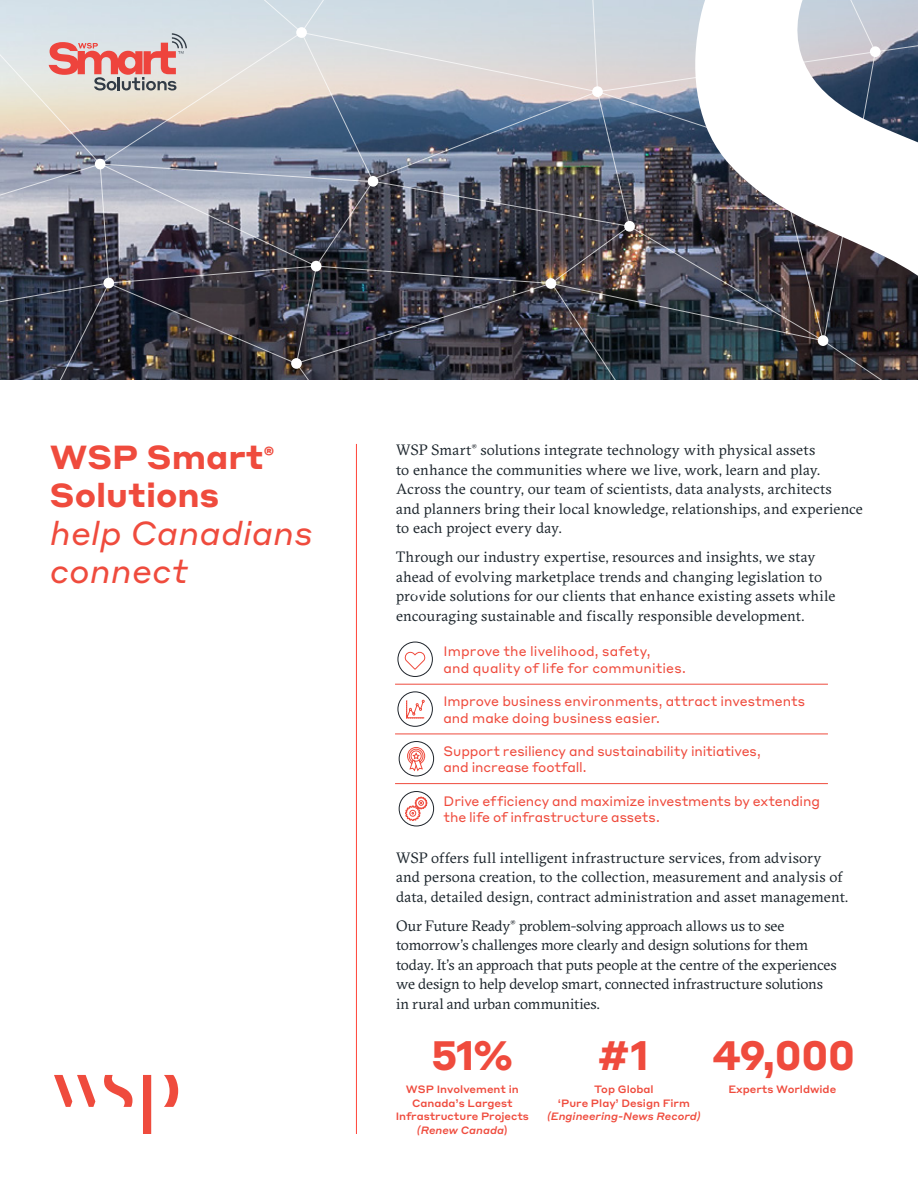
<style>
.page{position:relative;width:918px;height:1188px;background:#fff}
.page>*{position:absolute;margin:0;border:0;box-sizing:border-box;transform-origin:0 0}
.t1{font:700 40.5px "Styrene A";letter-spacing:-.045em;color:#ef4b3d}
.Subtitle_text{font:italic 32.85px/37.8px "Styrene A";color:#ef4b3d}
.Body_Text{font:15px/19.5px "GT Sectra";letter-spacing:.005em;color:#1b242b}
.Body_Text-2{font:13.5px/16.5px "Styrene A";letter-spacing:-.005em;color:#ef4b3d;scale:.96 1}
.t2{font:500 10.5px/13.5px "Styrene A";color:#ef4b3d;text-align:center}
.t3{font:italic 500 10.5px "Styrene A";color:#ef4b3d}
.s1{font-weight:700;font-style:normal}
.s2{font-style:normal}
</style>
<div class="page">
<svg style="left:164px;top:1075px;width:14px;height:32px"></svg>
<svg style="left:54px;top:1075px;width:41px;height:32px"></svg>
<svg style="left:143px;top:1075px;width:8px;height:59px"></svg>
<svg style="left:104px;top:1075px;width:28px;height:32px"></svg>
<hr style="left:356px;top:444px;width:1px;height:690px;background:#ff4338">
<svg style="left:694px;top:0;width:224px;height:380px"></svg>
<div style="left:99px;top:0;width:500px;height:31px;background:#cfdae2"></div>
<div style="left:227px;top:0;width:128px;height:31px;background:#d2dde5"></div>
<svg style="left:187px;top:31px;width:113px;height:10px"></svg>
<svg style="left:0;top:41px;width:918px;height:302px;background:#888b96"></svg>
<img style="left:300px;top:31px;width:606px;height:349px">
<svg style="left:47px;top:266px;width:505px;height:114px;background:#373741"></svg>
<div style="left:870px;top:46px;width:11px;height:11px;background:#fff;border-radius:50%"></div>
<svg style="left:822px;top:0;width:54px;height:347px"></svg>
<div style="left:398px;top:642px;width:35px;height:35px;border:1px solid #1e242b;border-radius:50%"></div>
<svg style="left:405px;top:652px;width:20px;height:18px"></svg>
<div style="left:399px;top:741px;width:35px;height:35px;border:1px solid #1e242b;border-radius:50%"></div>
<svg style="left:407px;top:747px;width:18px;height:24px"></svg>
<div style="left:399px;top:791px;width:35px;height:35px;border:1px solid #1e242b;border-radius:50%"></div>
<svg style="left:405px;top:797px;width:23px;height:24px"></svg>
<div style="left:398px;top:692px;width:35px;height:35px;border:1px solid #1e242b;border-radius:50%"></div>
<svg style="left:406px;top:700px;width:19px;height:19px"></svg>
<hr style="left:395px;top:684px;width:433px;height:1px;background:#ef4b3d">
<hr style="left:395px;top:734px;width:433px;height:1px;background:#ef4b3d">
<hr style="left:395px;top:783px;width:433px;height:1px;background:#ef4b3d">
<svg style="left:0;top:4px;width:187px;height:161px;background:#c8bdbf"></svg>
<p class="Subtitle_text" style="left:50px;top:436px;width:265px"><span class="s1">WSP Smart</span><sup>®<br></sup><span class="s1">Solutions<br></span>help Canadians connect</p>
<p class="Body_Text" style="left:396px;top:441px;width:468px">WSP Smart<sup>®</sup> solutions integrate technology with physical assets<br>to enhance the communities where we live, work, learn and play.<br>Across the country, our team of scientists, data analysts, architects<br>and planners bring their local knowledge, relationships, and experience to each project every day.</p>
<p class="Body_Text" style="left:396px;top:548px;width:441px">Through our industry expertise, resources and insights, we stay ahead of evolving marketplace trends and changing legislation to provide solutions for our clients that enhance existing assets while encouraging sustainable and fiscally responsible development.</p>
<p class="Body_Text-2" style="left:444px;top:642px;width:254px">Improve the livelihood, safety,<br>and quality of life for communities.</p>
<p class="Body_Text-2" style="left:443px;top:692px;width:379px">Improve business environments, attract investments and make doing business easier.</p>
<p class="Body_Text-2" style="left:444px;top:742px;width:332px">Support resiliency and sustainability initiatives, and increase footfall.</p>
<p class="Body_Text-2" style="left:444px;top:792px;width:394px">Drive efficiency and maximize investments by extending the life of infrastructure assets.</p>
<p class="Body_Text" style="left:396px;top:848px;width:454px">WSP offers full intelligent infrastructure services, from advisory and persona creation, to the collection, measurement and analysis of data, detailed design, contract administration and asset management.</p>
<p class="Body_Text" style="left:396px;top:916px;width:442px">Our Future Ready<sup>®</sup> problem-solving approach allows us to see tomorrow’s challenges more clearly and design solutions for them today. It’s an approach that puts people at the centre of the experiences we design to help develop smart, connected infrastructure solutions in rural and urban communities.</p>
<p class="t1" style="left:431px;top:1021px;width:84px">51%</p>
<p class="t2" style="left:396px;top:1082px;width:135px">WSP Involvement in<br>Canada’s Largest<br>Infrastructure Projects</p>
<p class="t3" style="left:417px;top:1121px;width:92px">(Renew Canada<span class="s2">)</span></p>
<p class="t1" style="left:599px;top:1021px;width:52px">#1</p>
<p class="t2" style="left:558px;top:1082px;width:134px">Top Global<br>‘Pure Play’ Design Firm</p>
<p class="t3" style="left:547px;top:1107px;width:155px">(Engineering-News Record)</p>
<p class="t1" style="left:712px;top:1021px;width:145px">49,000</p>
<p class="t2" style="left:728px;top:1082px;width:109px">Experts Worldwide</p>
</div>
